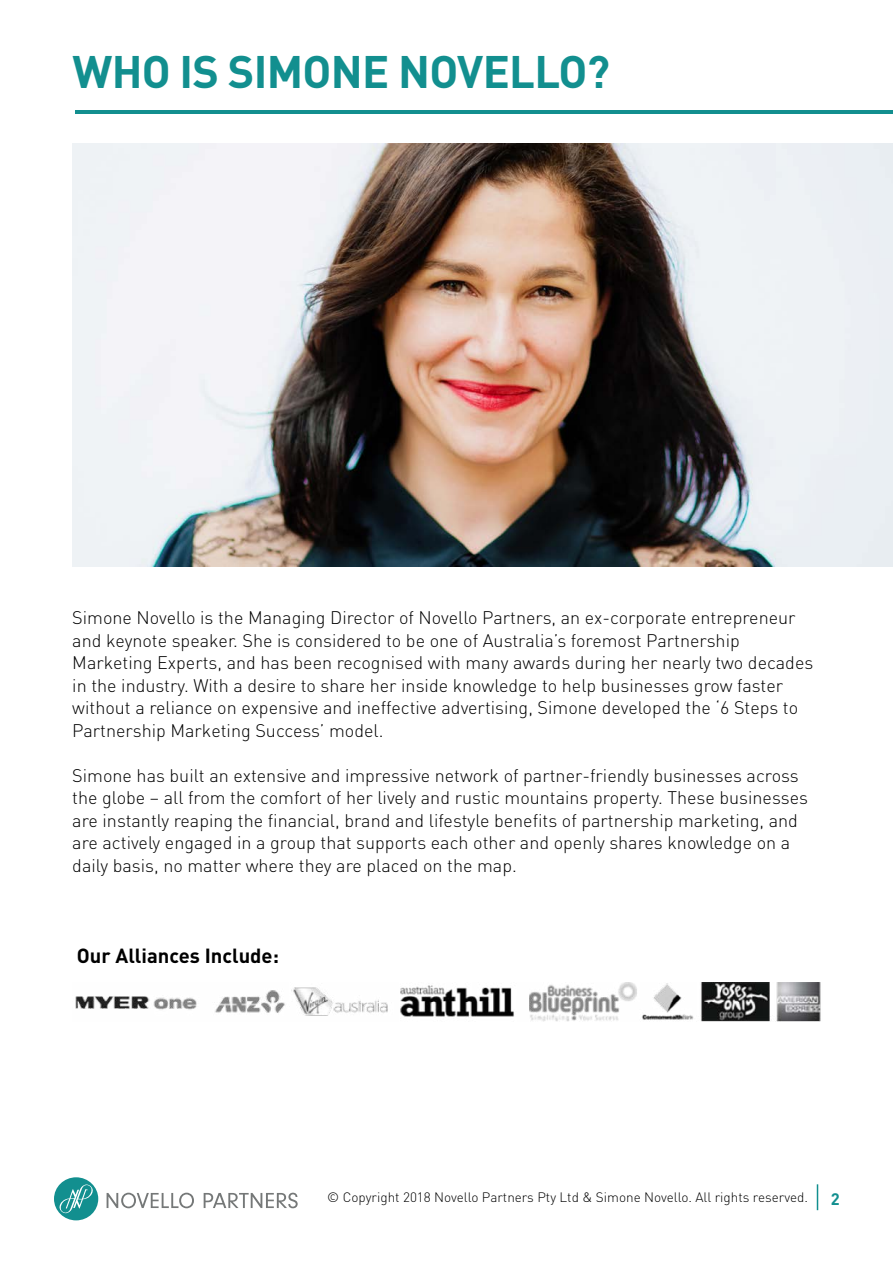
<style>
.page{position:relative;width:893px;height:1263px;background:#fff}
.page>*{position:absolute;margin:0;border:0;box-sizing:border-box;transform-origin:0 0}
.t1{font:700 45px "DIN Pro";letter-spacing:-.015em;color:#128f8f}
.t2{font:700 20.25px "DIN Pro";color:#000}
.t3{font:300 18px/22.5px "DIN Pro";color:#000}
.t4{font:700 16.5px "DIN Pro";color:#128f8f}
.t5{font:300 13.5px "DIN Pro";color:#000}
</style>
<div class="page">
<svg style="left:107px;top:1193px;width:87px;height:15px"></svg>
<svg style="left:204px;top:1193px;width:94px;height:15px"></svg>
<div style="left:54px;top:1177px;width:44px;height:43px;background:#128f8f;border-radius:50%"></div>
<svg style="left:59px;top:1184px;width:34px;height:29px"></svg>
<svg style="left:817px;top:1184px;width:1px;height:26px"></svg>
<img style="left:72px;top:144px;width:821px;height:423px">
<hr style="left:75px;top:111px;width:818px;height:3px;background:#128f8f">
<img style="left:75px;top:982px;width:746px;height:39px">
<h1 class="t1" style="left:73px;top:41px;width:539px">WHO IS SIMONE NOVELLO?</h1>
<p class="t3" style="left:72px;top:606px;width:742px">Simone Novello is the Managing Director of Novello Partners, an ex-corporate entrepreneur and keynote speaker. She is considered to be one of Australia’s foremost Partnership Marketing Experts, and has been recognised with many awards during her nearly two decades in the industry. With a desire to share her inside knowledge to help businesses grow faster without a reliance on expensive and ineffective advertising, Simone developed the ‘6 Steps to Partnership Marketing Success’ model.</p>
<p class="t3" style="left:72px;top:763px;width:737px">Simone has built an extensive and impressive network of partner-friendly businesses across the globe – all from the comfort of her lively and rustic mountains property. These businesses are instantly reaping the financial, brand and lifestyle benefits of partnership marketing, and are actively engaged in a group that supports each other and openly shares knowledge on a daily basis, no matter where they are placed on the map.</p>
<p class="t2" style="left:77px;top:941px;width:203px">Our Alliances Include:</p>
<p class="t5" style="left:327px;top:1188px;width:482px">© Copyright 2018 Novello Partners Pty Ltd &amp; Simone Novello. All rights reserved.</p>
<p class="t4" style="left:831px;top:1188px;width:10px">2</p>
</div>
